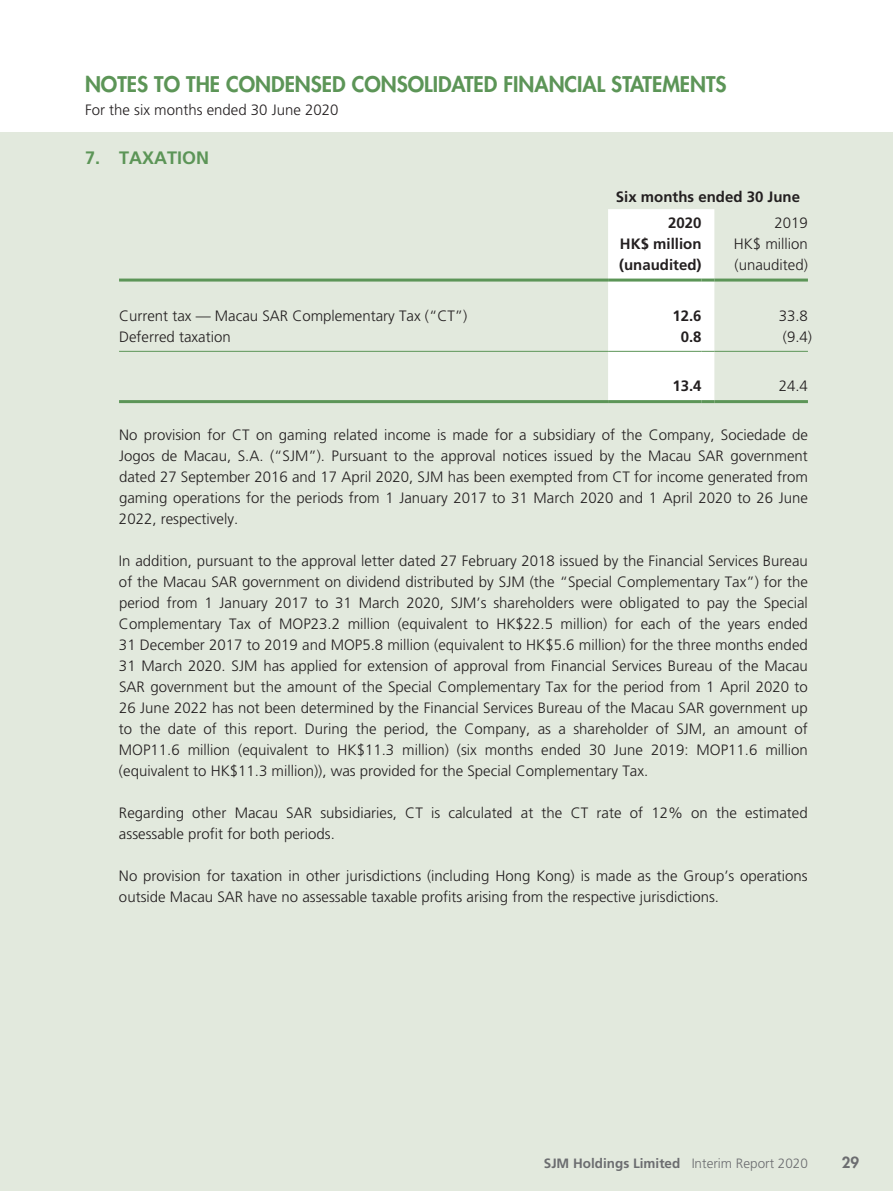
<style>
.page{position:relative;width:893px;height:1191px;background:#fff}
.page>*{position:absolute;margin:0;border:0;box-sizing:border-box;transform-origin:0 0}
.t1{font:800 21px "Futura Std";color:#5c9557}
.t2{font:700 18px "Frutiger LT Std";color:#5c9557}
.t3{font:300 15px/21px "Frutiger LT Std";color:#231f20;text-align:justify}
.t4{font:700 15px/25.2px "Frutiger LT Std";color:#231f20}
.t5{font:800 15px "Futura Std";color:#6c6d70}
.t6{font:700 13.5px "Frutiger LT Std";color:#6c6d70}
.s1{font-weight:300}
</style>
<div class="page">
<div style="left:0;top:44px;width:893px;height:1147px;background:#e2e9dd"></div>
<div style="left:0;top:0;width:893px;height:132px;background:#fff"></div>
<hr style="left:119px;top:351px;width:489px;height:1px;background:#5c9557">
<hr style="left:714px;top:351px;width:94px;height:1px;background:#5c9557">
<hr style="left:119px;top:400px;width:489px;height:3px;background:#5c9557">
<hr style="left:714px;top:400px;width:94px;height:3px;background:#5c9557">
<hr style="left:119px;top:278px;width:489px;height:3px;background:#5c9557">
<div style="left:608px;top:209px;width:106px;height:194px;background:#fff"></div>
<hr style="left:714px;top:278px;width:94px;height:3px;background:#5c9557">
<h1 class="t1" style="left:85px;top:71px;width:643px">NOTES TO THE CONDENSED CONSOLIDATED FINANCIAL STATEMENTS</h1>
<p class="t3" style="left:85px;top:100px;width:255px">For the six months ended 30 June 2020</p>
<p class="t2" style="left:85px;top:147px;width:126px">7. TAXATION</p>
<p class="t4" style="left:668px;top:185px;width:133px;text-indent:-52px">Six months ended 30 June<br>2020</p>
<p class="t3" style="left:775px;top:212px;width:35px">2019</p>
<p class="t4" style="left:620px;top:231px;width:83px">HK$ million</p>
<p class="t3" style="left:734px;top:233px;width:76px">HK$ million</p>
<p class="t4" style="left:619px;top:252px;width:84px">(unaudited)</p>
<p class="t3" style="left:735px;top:254px;width:75px">(unaudited)</p>
<p class="t3" style="left:119px;top:305px;width:350px">Current tax — Macau SAR Complementary Tax (“CT”)</p>
<p class="t4" style="left:672px;top:303px;width:31px">12.6</p>
<p class="t3" style="left:779px;top:305px;width:31px">33.8</p>
<p class="t3" style="left:119px;top:326px;width:113px">Deferred taxation</p>
<p class="t4" style="left:681px;top:324px;width:22px">0.8</p>
<p class="t3" style="left:783px;top:326px;width:31px">(9.4)</p>
<p class="t4" style="left:672px;top:373px;width:31px">13.4</p>
<p class="t3" style="left:779px;top:376px;width:31px">24.4</p>
<p class="t3" style="left:119px;top:424px;width:690px">No provision for CT on gaming related income is made for a subsidiary of the Company, Sociedade de Jogos de Macau, S.A. (“SJM”). Pursuant to the approval notices issued by the Macau SAR government dated 27 September 2016 and 17 April 2020, SJM has been exempted from CT for income generated from gaming operations for the periods from 1 January 2017 to 31 March 2020 and 1 April 2020 to 26 June 2022, respectively.</p>
<p class="t3" style="left:119px;top:550px;width:690px">In addition, pursuant to the approval letter dated 27 February 2018 issued by the Financial Services Bureau of the Macau SAR government on dividend distributed by SJM (the “Special Complementary Tax”) for the period from 1 January 2017 to 31 March 2020, SJM’s shareholders were obligated to pay the Special Complementary Tax of MOP23.2 million (equivalent to HK$22.5 million) for each of the years ended 31 December 2017 to 2019 and MOP5.8 million (equivalent to HK$5.6 million) for the three months ended 31 March 2020. SJM has applied for extension of approval from Financial Services Bureau of the Macau SAR government but the amount of the Special Complementary Tax for the period from 1 April 2020 to 26 June 2022 has not been determined by the Financial Services Bureau of the Macau SAR government up to the date of this report. During the period, the Company, as a shareholder of SJM, an amount of MOP11.6 million (equivalent to HK$11.3 million) (six months ended 30 June 2019: MOP11.6 million (equivalent to HK$11.3 million)), was provided for the Special Complementary Tax.</p>
<p class="t3" style="left:119px;top:802px;width:690px">Regarding other Macau SAR subsidiaries, CT is calculated at the CT rate of 12% on the estimated assessable profit for both periods.</p>
<p class="t3" style="left:119px;top:865px;width:690px">No provision for taxation in other jurisdictions (including Hong Kong) is made as the Group’s operations outside Macau SAR have no assessable taxable profits arising from the respective jurisdictions.</p>
<p class="t6" style="left:544px;top:1155px;width:266px">SJM Holdings Limited <span class="s1">Interim Report 2020</span></p>
<p class="t5" style="left:842px;top:1152px;width:19px">29</p>
</div>
